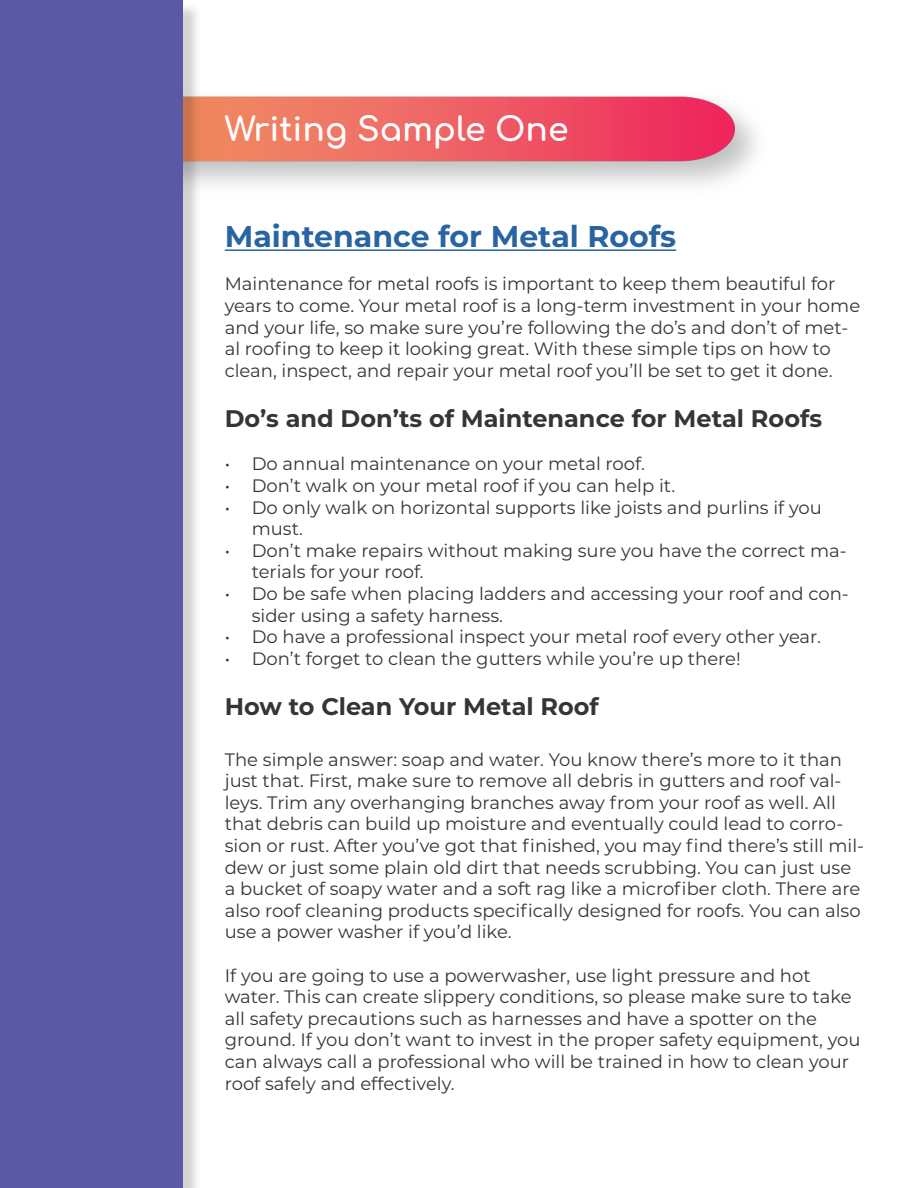
<style>
.page{position:relative;width:918px;height:1188px;background:#fff}
.page>*{position:absolute;margin:0;border:0;box-sizing:border-box;transform-origin:0 0}
.t1{font:700 33px "Comfortaa";color:#fff}
.Paragraph_Style_2{font:700 30px "Montserrat";color:#2964a2}
.Paragraph_Style_2-2{font:700 24px "Montserrat";color:#363536}
.t2{font:18px/21.6px "Montserrat";color:#363536}
</style>
<div class="page">
<img style="left:202px;top:96px;width:555px;height:90px">
<div style="left:2px;top:2px;width:200px;height:1186px;background:#231f20;opacity:.2"></div>
<div style="left:0;top:0;width:183px;height:1188px;background:#5b58a6"></div>
<hr style="left:225px;top:249px;width:451px;height:2px;background:#2964a2">
<p class="t1" style="left:225px;top:98px;width:345px">Writing Sample One</p>
<p class="Paragraph_Style_2" style="left:225px;top:215px;width:453px">Maintenance for Metal Roofs</p>
<p class="t2" style="left:225px;top:273px;width:637px">Maintenance for metal roofs is important to keep them beautiful for years to come. Your metal roof is a long-term investment in your home and your life, so make sure you’re following the do’s and don’t of met&shy;al roofing to keep it looking great. With these simple tips on how to clean, inspect, and repair your metal roof you’ll be set to get it done.</p>
<p class="Paragraph_Style_2-2" style="left:225px;top:401px;width:599px">Do’s and Don’ts of Maintenance for Metal Roofs</p>
<p class="t2" style="left:225px;top:453px;width:422px">• Do annual maintenance on your metal roof.</p>
<p class="t2" style="left:225px;top:474px;width:452px">• Don’t walk on your metal roof if you can help it.</p>
<p class="t2" style="left:252px;top:496px;width:572px;text-indent:-27px">• Do only walk on horizontal supports like joists and purlins if you must.</p>
<p class="t2" style="left:252px;top:539px;width:597px;text-indent:-27px">• Don’t make repairs without making sure you have the correct ma&shy;terials for your roof.</p>
<p class="t2" style="left:252px;top:582px;width:599px;text-indent:-27px">• Do be safe when placing ladders and accessing your roof and con&shy;sider using a safety harness.</p>
<p class="t2" style="left:225px;top:625px;width:598px">• Do have a professional inspect your metal roof every other year.</p>
<p class="t2" style="left:225px;top:647px;width:518px">• Don’t forget to clean the gutters while you’re up there!</p>
<p class="Paragraph_Style_2-2" style="left:225px;top:689px;width:376px">How to Clean Your Metal Roof</p>
<p class="t2" style="left:225px;top:748px;width:641px">The simple answer: soap and water. You know there’s more to it than just that. First, make sure to remove all debris in gutters and roof val&shy;leys. Trim any overhanging branches away from your roof as well. All that debris can build up moisture and eventually could lead to corro&shy;sion or rust. After you’ve got that finished, you may find there’s still mil&shy;dew or just some plain old dirt that needs scrubbing. You can just use a bucket of soapy water and a soft rag like a microfiber cloth. There are also roof cleaning products specifically designed for roofs. You can also use a power washer if you’d like.</p>
<p class="t2" style="left:225px;top:964px;width:637px">If you are going to use a powerwasher, use light pressure and hot water. This can create slippery conditions, so please make sure to take all safety precautions such as harnesses and have a spotter on the ground. If you don’t want to invest in the proper safety equipment, you can always call a professional who will be trained in how to clean your roof safely and effectively.</p>
</div>
